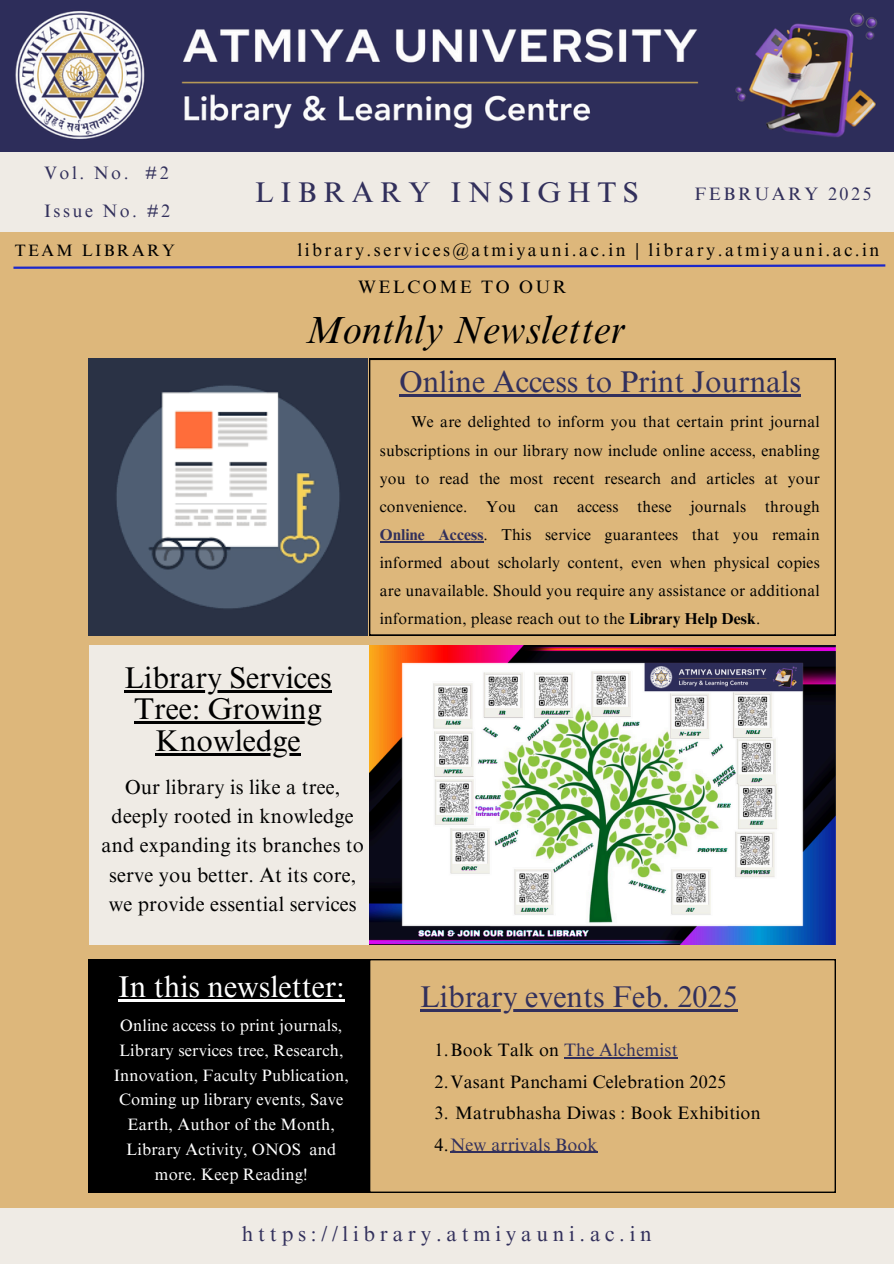
<style>
.page{position:relative;width:894px;height:1264px;background:#fff}
.page>*{position:absolute;margin:0;border:0;box-sizing:border-box;transform-origin:0 0}
.t1{font:italic 38.55px "Times NRMT Pro";color:#000}
.t2{font:30px "Times NRMT Pro";color:#32305c}
.t3{font:30px "Times NRMT Pro";color:#000}
.t4{font:30px "Times NRMT Pro";color:#fff}
.t5{font:28.5px "Times NRMT Pro";letter-spacing:.225em;color:#32305c}
.t6{font:21px "Times NRMT Pro";letter-spacing:.225em;color:#32305c}
.t7{font:20.25px/29.2px "Times NRMT Pro";letter-spacing:.01em;color:#000;text-align:center}
.t8{font:18px "Times NRMT Pro";letter-spacing:.01em;color:#000}
.t9{font:18px "Times NRMT Pro";letter-spacing:.14em;color:#000}
.t10{font:18px "Times NRMT Pro";letter-spacing:.14em;color:#32305c}
.t11{font:18px "Times NRMT Pro";letter-spacing:.01em;color:#32305c}
.t12{font:16.5px/24.8px "Times NRMT Pro";letter-spacing:.01em;color:#fff;text-align:center}
.t13{font:16.5px "Times NRMT Pro";letter-spacing:.14em;color:#000}
.t14{font:15.75px/28.2px "Times NRMT Pro";letter-spacing:.01em;color:#000;text-align:justify}
.s1{font-weight:700;color:#32305c}
.s2{font-weight:700}
.s3{color:#32305c}
.s4{color:#000}
</style>
<div class="page">
<div style="left:0;top:0;width:893px;height:1263px;background:#ddb77b"></div>
<img style="left:0;top:0;width:893px;height:152px">
<div style="left:0;top:152px;width:893px;height:80px;background:#efebe5"></div>
<div style="left:88px;top:959px;width:281px;height:233px;background:#000"></div>
<svg style="left:369px;top:959px;width:466px;height:233px"></svg>
<svg style="left:13px;top:264px;width:873px;height:5px"></svg>
<div style="left:0;top:1208px;width:893px;height:55px;background:#efebe5"></div>
<svg style="left:369px;top:359px;width:466px;height:276px"></svg>
<div style="left:89px;top:645px;width:281px;height:299px;background:#efebe5"></div>
<hr style="left:564px;top:1057px;width:113px;height:1px;background:#32305c">
<hr style="left:450px;top:1151px;width:147px;height:1px;background:#32305c">
<hr style="left:118px;top:999px;width:226px;height:2px;background:#fff">
<hr style="left:420px;top:1009px;width:317px;height:2px;background:#32305c">
<hr style="left:399px;top:394px;width:401px;height:3px;background:#32305c">
<hr style="left:380px;top:541px;width:103px;height:1px;background:#32305c">
<img style="left:88px;top:359px;width:279px;height:277px">
<img style="left:369px;top:645px;width:466px;height:300px">
<hr style="left:124px;top:690px;width:208px;height:2px;background:#000">
<hr style="left:134px;top:721px;width:188px;height:3px;background:#000">
<hr style="left:155px;top:753px;width:145px;height:2px;background:#000">
<h6 class="t10" style="left:44px;top:166px;width:126px">Vol. No. #2</h6>
<h6 class="t10" style="left:44px;top:204px;width:127px">Issue No. #2</h6>
<p class="t5" style="left:255px;top:182px;width:385px">LIBRARY INSIGHTS</p>
<h6 class="t10" style="left:694px;top:187px;width:179px">FEBRUARY 2025</h6>
<p class="t13" style="left:15px;top:244px;width:161px">TEAM LIBRARY</p>
<h3 class="t9" style="left:297px;top:243px;width:583px">library.services@atmiyauni.ac.in | library.atmiyauni.ac.in</h3>
<h5 class="t9" style="left:358px;top:280px;width:210px">WELCOME TO OUR</h5>
<h2 class="t1" style="left:304px;top:316px;width:322px">Monthly Newsletter</h2>
<p class="t3" style="left:124px;top:666px;width:209px">Library Services</p>
<p class="t3" style="left:134px;top:698px;width:189px">Tree: Growing</p>
<p class="t3" style="left:155px;top:729px;width:147px">Knowledge</p>
<h3 class="t7" style="left:101px;top:774px;width:264px">Our library is like a tree, deeply rooted in knowledge and expanding its branches to serve you better. At its core, we provide essential services</h3>
<p class="t2" style="left:399px;top:371px;width:403px">Online Access to Print Journals</p>
<h3 class="t14" style="left:380px;top:410px;width:441px;text-indent:31px">We are delighted to inform you that certain print journal subscriptions in our library now include online access, enabling you to read the most recent research and articles at your convenience. You can access these journals through <span class="s1">Online Access</span>. This service guarantees that you remain informed about scholarly content, even when physical copies are unavailable. Should you require any assistance or additional information, please reach out to the <span class="s2">Library Help Desk</span>.</h3>
<p class="t4" style="left:118px;top:975px;width:228px">In this newsletter:</p>
<h3 class="t2" style="left:420px;top:985px;width:319px">Library events Feb. 2025</h3>
<h6 class="t12" style="left:114px;top:1015px;width:237px">Online access to print journals,<br>Library services tree, Research,<br>Innovation, Faculty Publication,<br>Coming up library events, Save<br>Earth, Author of the Month,<br>Library Activity, ONOS and more. Keep Reading!</h6>
<h5 class="t8" style="left:434px;top:1043px;width:244px">1.Book Talk on <span class="s3">The Alchemist</span></h5>
<p class="t8" style="left:434px;top:1074px;width:293px">2.Vasant Panchami Celebration 2025</p>
<h5 class="t8" style="left:434px;top:1106px;width:327px">3. Matrubhasha Diwas : Book Exhibition</h5>
<h1 class="t11" style="left:434px;top:1137px;width:164px"><span class="s4">4.</span>New arrivals Book</h1>
<h4 class="t6" style="left:242px;top:1226px;width:411px">https://library.atmiyauni.ac.in</h4>
</div>
